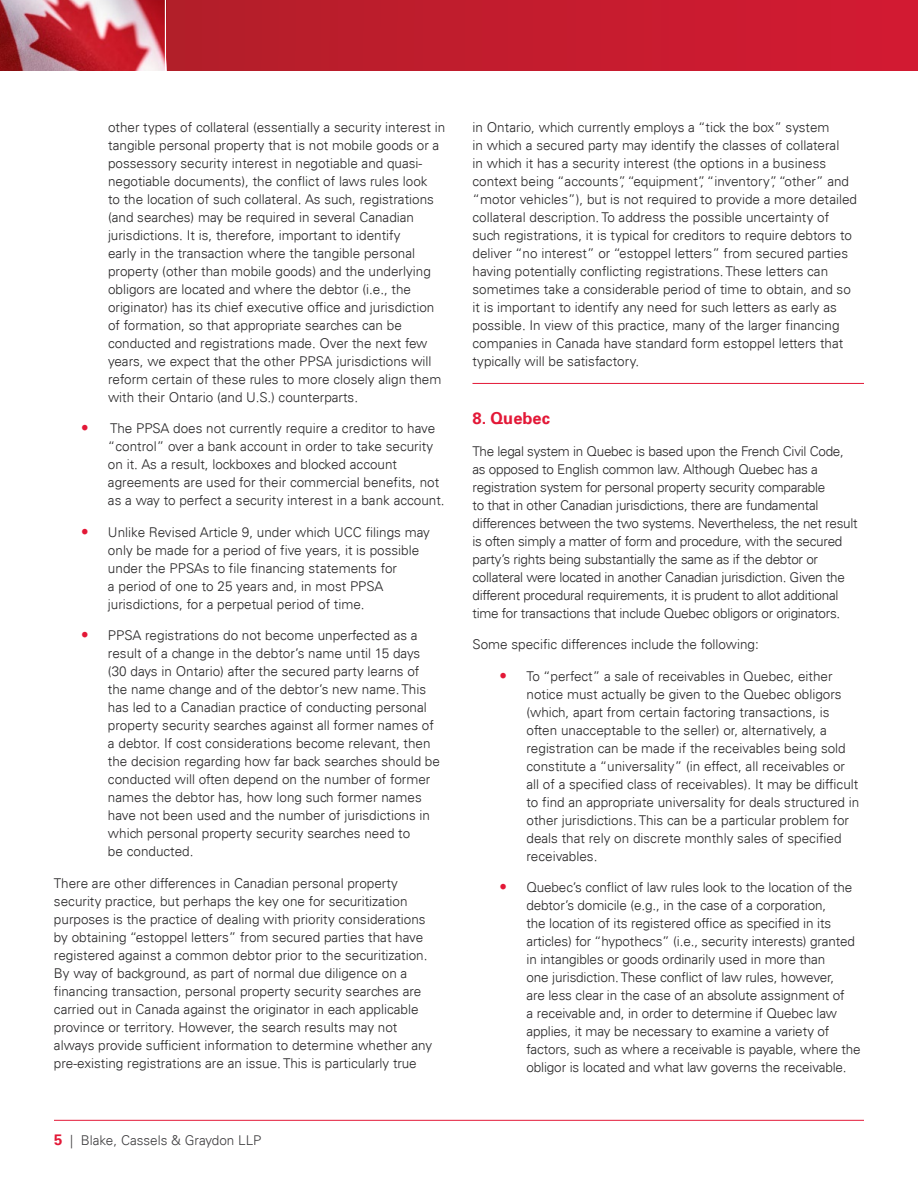
<style>
.page{position:relative;width:918px;height:1188px;background:#fff}
.page>*{position:absolute;margin:0;border:0;box-sizing:border-box;transform-origin:0 0}
.t1{font:700 16.5px "Univers 65";color:#e31837}
.t2{font:300 13.5px/18px "Univers 45";color:#292829}
.t3{font:300 13.5px/18px "Univers 45";letter-spacing:-.02em;color:#292829}
.t4{font:300 13.5px "Univers 45";color:#403f41}
.s1{font-size:15px;color:#e31837}
.s2{font-family:"Univers 65";font-weight:700;font-size:15px;color:#e31837}
</style>
<div class="page">
<svg style="left:166px;top:0;width:752px;height:71px;background:#c31c2e"></svg>
<img style="left:0;top:0;width:165px;height:71px">
<hr style="left:54px;top:1120px;width:810px;height:1px;background:#e31837">
<hr style="left:472px;top:383px;width:392px;height:1px;background:#e31837">
<p class="t2" style="left:108px;top:118px;width:339px">other types of collateral (essentially a security interest in tangible personal property that is not mobile goods or a possessory security interest in negotiable and quasi&shy;negotiable documents), the conflict of laws rules look<br>to the location of such collateral. As such, registrations (and searches) may be required in several Canadian jurisdictions. It is, therefore, important to identify<br>early in the transaction where the tangible personal property (other than mobile goods) and the underlying obligors are located and where the debtor (i.e., the originator) has its chief executive office and jurisdiction of formation, so that appropriate searches can be conducted and registrations made. Over the next few years, we expect that the other PPSA jurisdictions will reform certain of these rules to more closely align them with their Ontario (and U.S.) counterparts.</p>
<p class="t2" style="left:108px;top:419px;width:338px;text-indent:-27px"><span class="s1">•</span> The PPSA does not currently require a creditor to have “control” over a bank account in order to take security on it. As a result, lockboxes and blocked account agreements are used for their commercial benefits, not as a way to perfect a security interest in a bank account.</p>
<p class="t2" style="left:108px;top:523px;width:323px;text-indent:-27px"><span class="s1">•</span> Unlike Revised Article 9, under which UCC filings may only be made for a period of five years, it is possible under the PPSAs to file financing statements for<br>a period of one to 25 years and, in most PPSA jurisdictions, for a perpetual period of time.</p>
<p class="t2" style="left:108px;top:626px;width:333px;text-indent:-27px"><span class="s1">•</span> PPSA registrations do not become unperfected as a result of a change in the debtor’s name until 15 days (30 days in Ontario) after the secured party learns of the name change and of the debtor’s new name. This has led to a Canadian practice of conducting personal property security searches against all former names of a debtor. If cost considerations become relevant, then the decision regarding how far back searches should be conducted will often depend on the number of former names the debtor has, how long such former names have not been used and the number of jurisdictions in which personal property security searches need to<br>be conducted.</p>
<p class="t2" style="left:54px;top:874px;width:380px">There are other differences in Canadian personal property security practice, but perhaps the key one for securitization purposes is the practice of dealing with priority considerations by obtaining “estoppel letters” from secured parties that have registered against a common debtor prior to the securitization.<br>By way of background, as part of normal due diligence on a financing transaction, personal property security searches are carried out in Canada against the originator in each applicable province or territory. However, the search results may not always provide sufficient information to determine whether any pre-existing registrations are an issue. This is particularly true</p>
<p class="t4" style="left:54px;top:1132px;width:209px"><span class="s2">5</span> | Blake, Cassels &amp; Graydon LLP</p>
<p class="t2" style="left:472px;top:118px;width:386px">in Ontario, which currently employs a “tick the box” system<br>in which a secured party may identify the classes of collateral<br>in which it has a security interest (the options in a business context being “accounts”, “equipment”, “inventory”, “other” and “motor vehicles”), but is not required to provide a more detailed collateral description. To address the possible uncertainty of such registrations, it is typical for creditors to require debtors to deliver “no interest” or “estoppel letters” from secured parties having potentially conflicting registrations. These letters can sometimes take a considerable period of time to obtain, and so it is important to identify any need for such letters as early as possible. In view of this practice, many of the larger financing companies in Canada have standard form estoppel letters that typically will be satisfactory.</p>
<p class="t1" style="left:472px;top:409px;width:79px">8. Quebec</p>
<p class="t3" style="left:472px;top:442px;width:387px">The legal system in Quebec is based upon the French Civil Code, as opposed to English common law. Although Quebec has a registration system for personal property security comparable<br>to that in other Canadian jurisdictions, there are fundamental differences between the two systems. Nevertheless, the net result is often simply a matter of form and procedure, with the secured party’s rights being substantially the same as if the debtor or collateral were located in another Canadian jurisdiction. Given the different procedural requirements, it is prudent to allot additional time for transactions that include Quebec obligors or originators.</p>
<p class="t2" style="left:472px;top:635px;width:288px">Some specific differences include the following:</p>
<p class="t2" style="left:526px;top:667px;width:334px;text-indent:-27px"><span class="s1">•</span> To “perfect” a sale of receivables in Quebec, either notice must actually be given to the Quebec obligors (which, apart from certain factoring transactions, is often unacceptable to the seller) or, alternatively, a registration can be made if the receivables being sold constitute a “universality” (in effect, all receivables or all of a specified class of receivables). It may be difficult to find an appropriate universality for deals structured in other jurisdictions. This can be a particular problem for deals that rely on discrete monthly sales of specified receivables.</p>
<p class="t2" style="left:526px;top:878px;width:336px;text-indent:-27px"><span class="s1">•</span> Quebec’s conflict of law rules look to the location of the debtor’s domicile (e.g., in the case of a corporation,<br>the location of its registered office as specified in its articles) for “hypothecs” (i.e., security interests) granted in intangibles or goods ordinarily used in more than<br>one jurisdiction. These conflict of law rules, however,<br>are less clear in the case of an absolute assignment of<br>a receivable and, in order to determine if Quebec law applies, it may be necessary to examine a variety of factors, such as where a receivable is payable, where the obligor is located and what law governs the receivable.</p>
</div>
